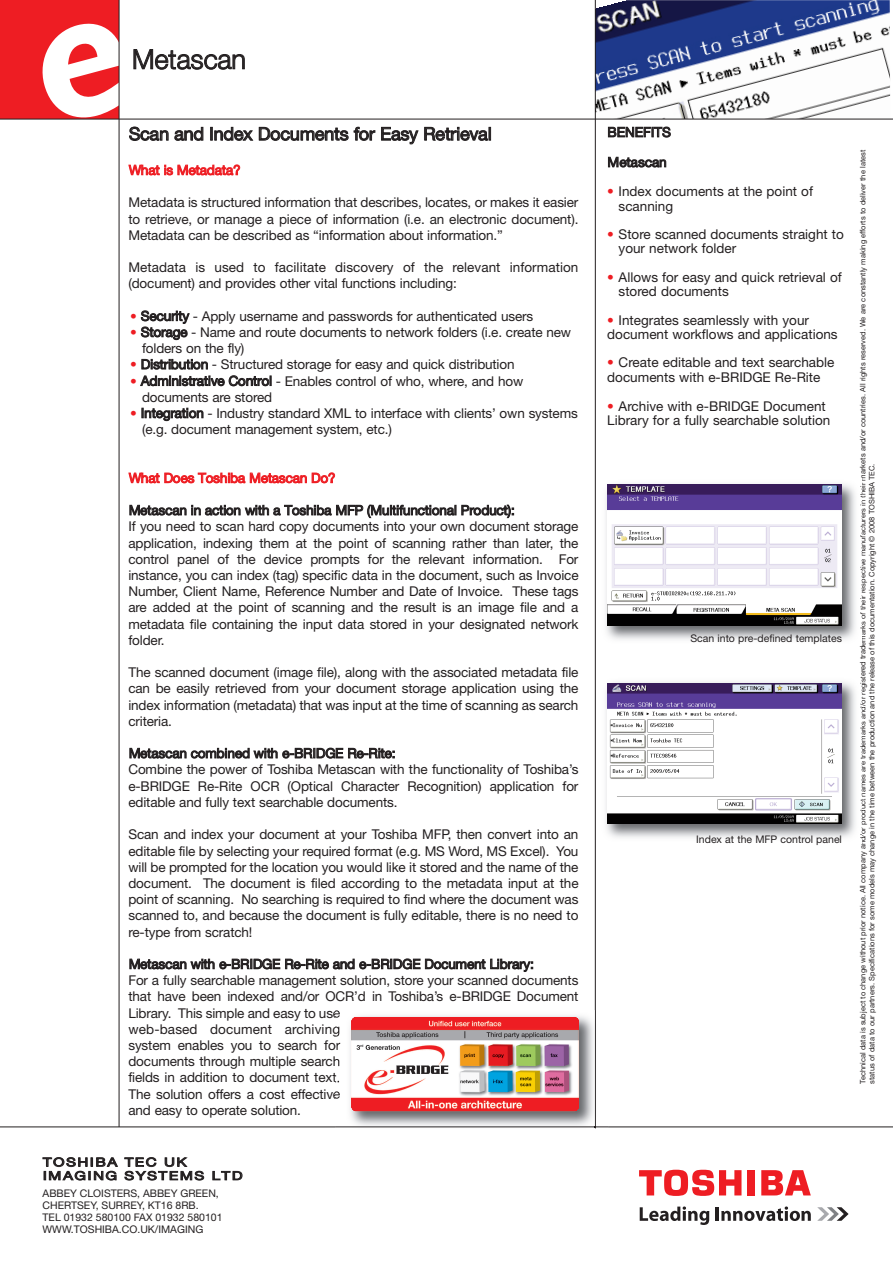
<style>
.page{position:relative;width:893px;height:1263px;background:#fff}
.page>*{position:absolute;margin:0;border:0;box-sizing:border-box;transform-origin:0 0}
.t1{font:300 27px "Helvetica Neue";letter-spacing:-.005em;color:#231f20}
.t2{font:18px "Helvetica Neue";letter-spacing:-.015em;color:#231f20}
.t3{font:13.5px/16.2px "Helvetica Neue";letter-spacing:-.01em;color:#231f20}
.t4{font:13.5px "Helvetica Neue";letter-spacing:-.01em;color:#ee1d23}
.t5{font:12px/13.5px "Helvetica Neue";letter-spacing:.105em;color:#231f20;scale:1.25 1}
.t6{font:10.5px/12px "Helvetica Neue";color:#231f20}
.t7{font:7.5px/9px "Helvetica Neue";color:#231f20}
.s1{color:#ee1d23}
</style>
<div class="page">
<img style="left:596px;top:0;width:294px;height:119px">
<div style="left:0;top:0;width:119px;height:119px;background:#ee1d23"></div>
<svg style="left:42px;top:18px;width:77px;height:100px"></svg>
<hr style="left:0;top:119px;width:893px;height:1px;background:#231f20">
<hr style="left:595px;top:0;width:1px;height:1128px;background:#231f20">
<svg style="left:817px;top:1207px;width:32px;height:14px"></svg>
<svg style="left:640px;top:1206px;width:69px;height:19px"></svg>
<hr style="left:716px;top:1207px;width:3px;height:14px;background:#231f20">
<svg style="left:721px;top:1206px;width:90px;height:15px"></svg>
<div style="left:748px;top:1170px;width:7px;height:25px;background:#ee1d23"></div>
<svg style="left:761px;top:1170px;width:50px;height:25px"></svg>
<svg style="left:639px;top:1170px;width:102px;height:26px"></svg>
<hr style="left:0;top:1126px;width:893px;height:1px;background:#231f20">
<hr style="left:119px;top:0;width:1px;height:1127px;background:#231f20">
<img style="left:335px;top:1010px;width:273px;height:119px">
<img style="left:595px;top:1010px;width:1px;height:118px">
<img style="left:335px;top:1126px;width:273px;height:1px">
<img style="left:351px;top:1016px;width:228px;height:96px;border-radius:4px">
<img style="left:606px;top:677px;width:255px;height:161px">
<img style="left:607px;top:683px;width:235px;height:141px">
<img style="left:606px;top:484px;width:255px;height:156px">
<img style="left:607px;top:485px;width:235px;height:141px">
<h1 class="t1" style="left:132px;top:50px;width:115px">Metascan</h1>
<h2 class="t2" style="left:129px;top:127px;width:364px">Scan and Index Documents for Easy Retrieval</h2>
<p class="t4" style="left:129px;top:165px;width:113px">What is Metadata?</p>
<p class="t3" style="left:128px;top:196px;width:451px;text-align:justify">Metadata is structured information that describes, locates, or makes it easier to retrieve, or manage a piece of information (i.e. an electronic document).<br>Metadata can be described as “information about information.”</p>
<p class="t3" style="left:128px;top:261px;width:451px">Metadata is used to facilitate discovery of the relevant information (document) and provides other vital functions including:</p>
<p class="t3" style="left:130px;top:309px;width:405px"><span class="s1">•</span> Security - Apply username and passwords for authenticated users</p>
<p class="t3" style="left:142px;top:325px;width:431px;text-indent:-12px"><span class="s1">•</span> Storage - Name and route documents to network folders (i.e. create new folders on the fly)</p>
<p class="t3" style="left:130px;top:358px;width:386px"><span class="s1">•</span> Distribution - Structured storage for easy and quick distribution</p>
<p class="t3" style="left:142px;top:374px;width:383px;text-indent:-12px"><span class="s1">•</span> Administrative Control - Enables control of who, where, and how documents are stored</p>
<p class="t3" style="left:142px;top:406px;width:437px;text-indent:-12px"><span class="s1">•</span> Integration - Industry standard XML to interface with clients’ own systems (e.g. document management system, etc.)</p>
<p class="t4" style="left:129px;top:473px;width:208px">What Does Toshiba Metascan Do?</p>
<p class="t3" style="left:128px;top:503px;width:452px">Metascan in action with a Toshiba MFP (Multifunctional Product):<br>If you need to scan hard copy documents into your own document storage application, indexing them at the point of scanning rather than later, the control panel of the device prompts for the relevant information. For instance, you can index (tag) specific data in the document, such as Invoice Number, Client Name, Reference Number and Date of Invoice. These tags are added at the point of scanning and the result is an image file and a metadata file containing the input data stored in your designated network folder.</p>
<p class="t3" style="left:128px;top:666px;width:451px;text-align:justify">The scanned document (image file), along with the associated metadata file can be easily retrieved from your document storage application using the index information (metadata) that was input at the time of scanning as search criteria.</p>
<p class="t3" style="left:128px;top:746px;width:451px">Metascan combined with e-BRIDGE Re-Rite:<br>Combine the power of Toshiba Metascan with the functionality of Toshiba’s e-BRIDGE Re-Rite OCR (Optical Character Recognition) application for editable and fully text searchable documents.</p>
<p class="t3" style="left:128px;top:828px;width:452px;text-align:justify">Scan and index your document at your Toshiba MFP, then convert into an editable file by selecting your required format (e.g. MS Word, MS Excel). You will be prompted for the location you would like it stored and the name of the document. The document is filed according to the metadata input at the point of scanning. No searching is required to find where the document was scanned to, and because the document is fully editable, there is no need to re-type from scratch!</p>
<p class="t3" style="left:128px;top:957px;width:451px">Metascan with e-BRIDGE Re-Rite and e-BRIDGE Document Library:<br>For a fully searchable management solution, store your scanned documents that have been indexed and/or OCR’d in Toshiba’s e-BRIDGE Document Library. This simple and easy to use<br>web-based document archiving<br>system enables you to search for<br>documents through multiple search<br>fields in addition to document text.<br>The solution offers a cost effective<br>and easy to operate solution.</p>
<p class="t5" style="left:43px;top:1156px;width:161px">TOSHIBA TEC UK<br>IMAGING SYSTEMS LTD</p>
<p class="t6" style="left:43px;top:1188px;width:181px">ABBEY CLOISTERS, ABBEY GREEN,<br>CHERTSEY, SURREY, KT16 8RB.<br>TEL 01932 580100 FAX 01932 580101<br>WWW.TOSHIBA.CO.UK/IMAGING</p>
<p class="t3" style="left:607px;top:125px;width:65px">BENEFITS</p>
<p class="t3" style="left:607px;top:155px;width:61px">Metascan</p>
<p class="t3" style="left:619px;top:186px;width:196px;line-height:14.2px;text-indent:-11px"><span class="s1">•</span> Index documents at the point of scanning</p>
<p class="t3" style="left:619px;top:229px;width:227px;line-height:14.2px;text-indent:-11px"><span class="s1">•</span> Store scanned documents straight to your network folder</p>
<p class="t3" style="left:619px;top:271px;width:225px;line-height:14.2px;text-indent:-11px"><span class="s1">•</span> Allows for easy and quick retrieval of stored documents</p>
<p class="t3" style="left:607px;top:314px;width:232px;line-height:14.2px"><span class="s1">•</span> Integrates seamlessly with your document workflows and applications</p>
<p class="t3" style="left:607px;top:357px;width:229px;line-height:14.2px"><span class="s1">•</span> Create editable and text searchable documents with e-BRIDGE Re-Rite</p>
<p class="t3" style="left:607px;top:400px;width:225px;line-height:14.2px"><span class="s1">•</span> Archive with e-BRIDGE Document<br>Library for a fully searchable solution</p>
<p class="t6" style="left:690px;top:634px;width:153px">Scan into pre-defined templates</p>
<p class="t6" style="left:696px;top:835px;width:147px">Index at the MFP control panel</p>
<p class="t7" style="left:859px;top:1084px;width:935px;rotate:-90deg">Technical data is subject to change without prior notice. All company and/or product names are trademarks and/or registered trademarks of their respective manufacturers in their markets and/or countries. All rights reserved. We are constantly making efforts to deliver the latest status of data to our partners. Specifications for some models may change in the time between the production and the release of this documentation. Copyright © 2008 TOSHIBA TEC.</p>
</div>
